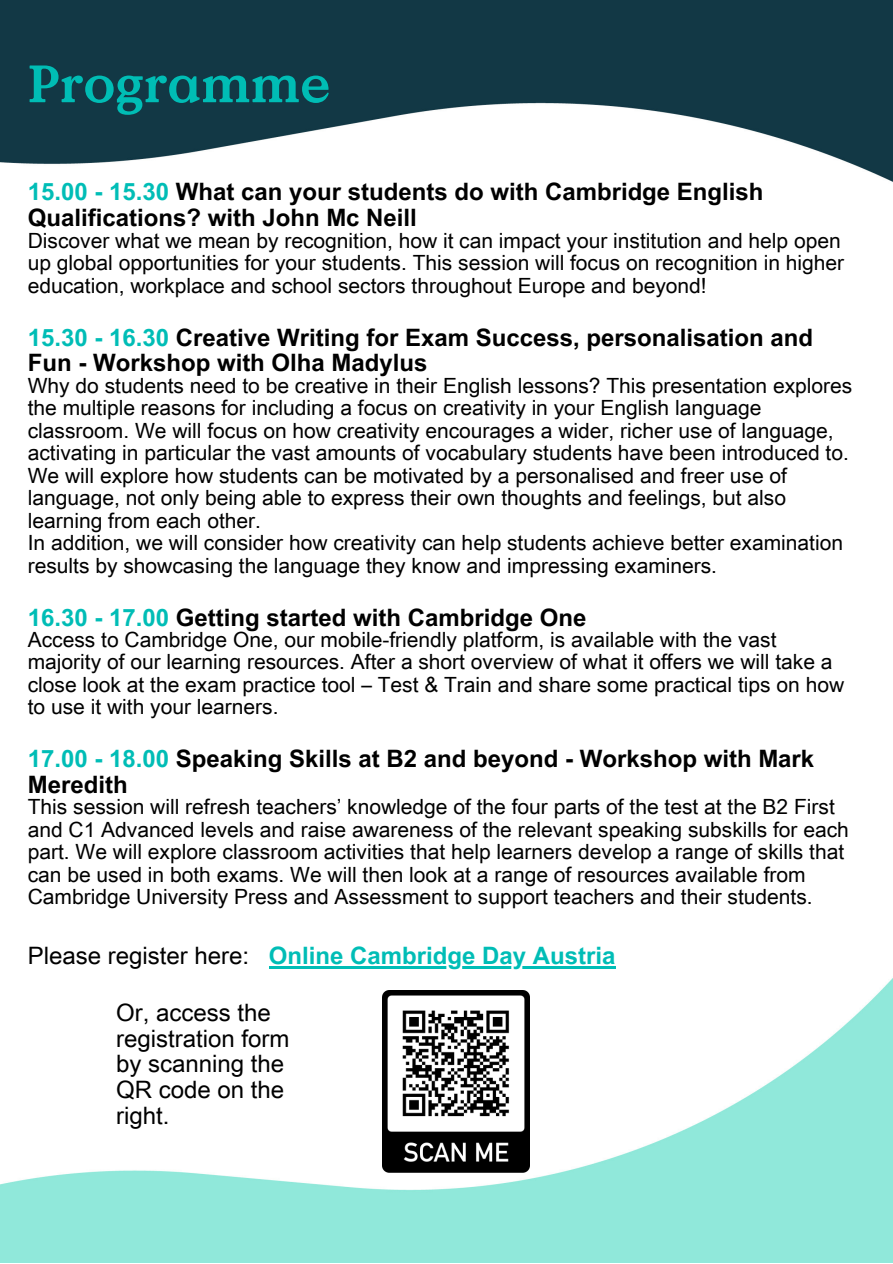
<style>
.page{position:relative;width:893px;height:1264px;background:#fff}
.page>*{position:absolute;margin:0;border:0;box-sizing:border-box;transform-origin:0 0}
.t1{font:700 52.5px "Value Serif Pro";color:#00bdb5}
.t2{font:700 24px/25.8px "Arial Unicode MS";color:#000}
.t3{font:24px/25.8px "Arial Unicode MS";color:#000}
.t4{font:700 24px "Arial Unicode MS";color:#00bdb6}
.t5{font:21px/22.5px "Arial Unicode MS";color:#000}
.s1{color:#00bdb6}
</style>
<div class="page">
<img style="left:0;top:0;width:892px;height:1262px">
<img style="left:382px;top:990px;width:147px;height:182px">
<hr style="left:269px;top:966px;width:346px;height:2px;background:#00bdb6">
<p class="t1" style="left:28px;top:51px;width:304px">Programme</p>
<p class="t2" style="left:28px;top:178px;width:737px"><span class="s1">15.00 - 15.30</span> What can your students do with Cambridge English<br>Qualifications? with John Mc Neill</p>
<p class="t5" style="left:28px;top:228px;width:817px">Discover what we mean by recognition, how it can impact your institution and help open up global opportunities for your students. This session will focus on recognition in higher education, workplace and school sectors throughout Europe and beyond!</p>
<p class="t2" style="left:28px;top:323px;width:786px"><span class="s1">15.30 - 16.30</span> Creative Writing for Exam Success, personalisation and<br>Fun - Workshop with Olha Madylus</p>
<p class="t5" style="left:28px;top:373px;width:826px">Why do students need to be creative in their English lessons? This presentation explores the multiple reasons for including a focus on creativity in your English language classroom. We will focus on how creativity encourages a wider, richer use of language, activating in particular the vast amounts of vocabulary students have been introduced to.<br>We will explore how students can be motivated by a personalised and freer use of language, not only being able to express their own thoughts and feelings, but also learning from each other.</p>
<p class="t5" style="left:28px;top:530px;width:816px">In addition, we will consider how creativity can help students achieve better examination results by showcasing the language they know and impressing examiners.</p>
<p class="t2" style="left:28px;top:603px;width:560px"><span class="s1">16.30 - 17.00</span> Getting started with Cambridge One</p>
<p class="t5" style="left:28px;top:627px;width:817px">Access to Cambridge One, our mobile-friendly platform, is available with the vast majority of our learning resources. After a short overview of what it offers we will take a close look at the exam practice tool – Test &amp; Train and share some practical tips on how to use it with your learners.</p>
<p class="t2" style="left:28px;top:744px;width:788px"><span class="s1">17.00 - 18.00</span> Speaking Skills at B2 and beyond - Workshop with Mark<br>Meredith</p>
<p class="t5" style="left:28px;top:794px;width:822px">This session will refresh teachers’ knowledge of the four parts of the test at the B2 First and C1 Advanced levels and raise awareness of the relevant speaking subskills for each part. We will explore classroom activities that help learners develop a range of skills that can be used in both exams. We will then look at a range of resources available from Cambridge University Press and Assessment to support teachers and their students.</p>
<p class="t3" style="left:28px;top:941px;width:223px">Please register here:</p>
<p class="t4" style="left:269px;top:938px;width:348px">Online Cambridge Day Austria</p>
<p class="t3" style="left:116px;top:998px;width:175px">Or, access the registration form by scanning the<br>QR code on the right.</p>
</div>
